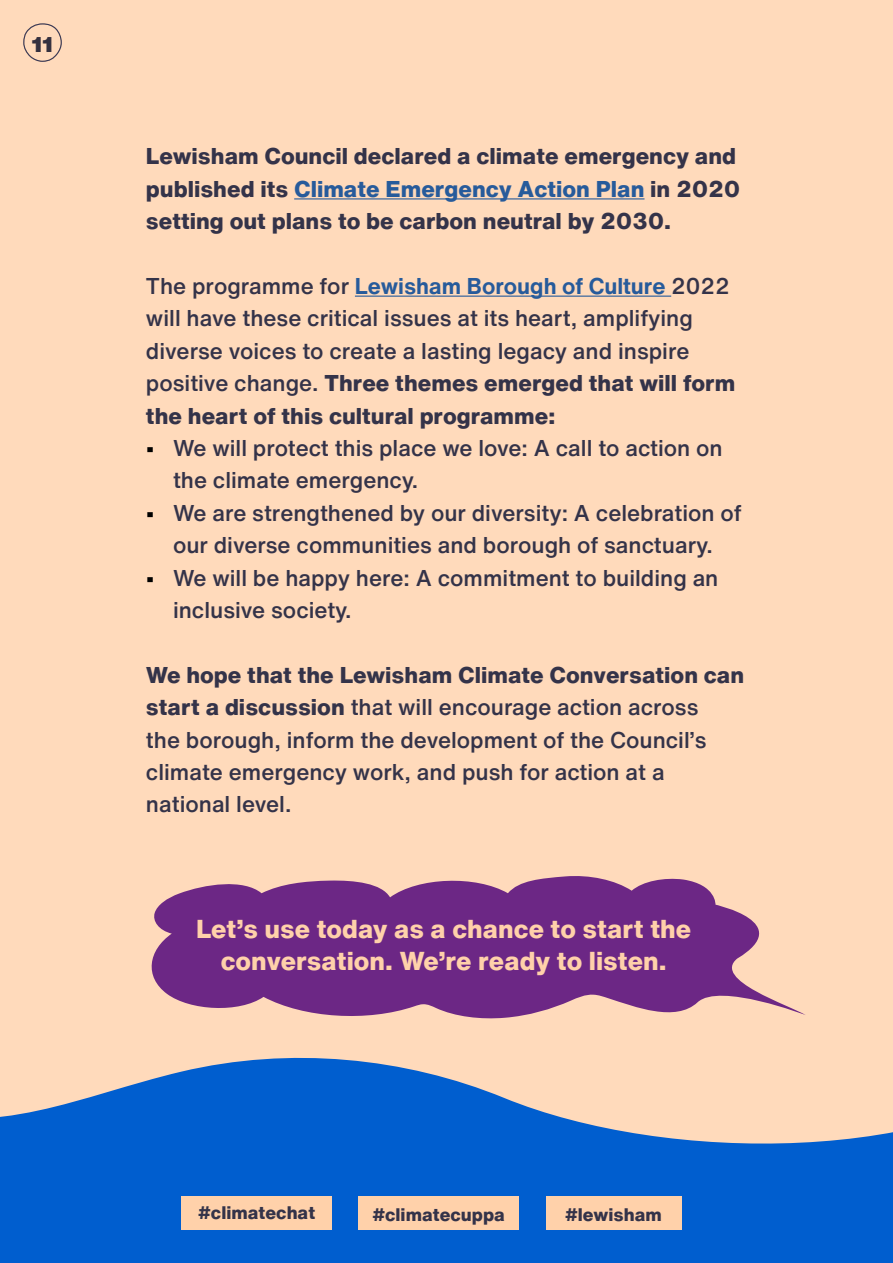
<style>
.page{position:relative;width:893px;height:1263px;background:#ffdabb}
.page>*{position:absolute;margin:0;border:0;box-sizing:border-box;transform-origin:0 0}
.t1{font:800 25.5px/32.4px "Helvetica Now Text";color:#ffd1aa;text-align:center}
.t2{font:500 22.5px/32.4px "Helvetica Now Text";color:#343349}
.t3{font:800 22.5px/32.4px "Helvetica Now Text";color:#343349}
.t4{font:900 21px "Helvetica Now Text";color:#34303f}
.t5{font:800 17.85px "Helvetica Now Text";color:#343349}
.s1{color:#275b9b}
.s2{font-weight:700;color:#275b9b}
.s3{font-weight:800}
.s4{color:#000}
</style>
<div class="page">
<svg style="left:0;top:1057px;width:893px;height:206px;fill:#005ecf"></svg>
<hr style="left:294px;top:198px;width:350px;height:1px;background:#275b9b">
<hr style="left:355px;top:296px;width:316px;height:1px;background:#275b9b">
<svg style="left:23px;top:23px;width:39px;height:39px"></svg>
<svg style="left:151px;top:876px;width:654px;height:143px;fill:#6c2785"></svg>
<div style="left:358px;top:1196px;width:161px;height:34px;background:#ffd1aa"></div>
<div style="left:546px;top:1196px;width:135px;height:34px;background:#ffd1aa"></div>
<div style="left:181px;top:1196px;width:151px;height:34px;background:#ffd1aa"></div>
<p class="t4" style="left:32px;top:29px;width:23px">11</p>
<p class="t3" style="left:146px;top:139px;width:595px">Lewisham Council declared a climate emergency and published its <span class="s1">Climate Emergency Action Plan</span> in 2020 setting out plans to be carbon neutral by 2030.</p>
<p class="t2" style="left:146px;top:269px;width:591px">The programme for <span class="s2">Lewisham Borough of Culture</span> 2022 will have these critical issues at its heart, amplifying diverse voices to create a lasting legacy and inspire positive change. <span class="s3">Three themes emerged that will form the heart of this cultural programme:</span></p>
<p class="t2" style="left:173px;top:431px;width:551px;text-indent:-27px"><span class="s4">•</span> We will protect this place we love: A call to action on the climate emergency.</p>
<p class="t2" style="left:146px;top:496px;width:597px;text-align:center"><span class="s4">•</span> We are strengthened by our diversity: A celebration of our diverse communities and borough of sanctuary.</p>
<p class="t2" style="left:173px;top:561px;width:547px;text-indent:-27px"><span class="s4">•</span> We will be happy here: A commitment to building an inclusive society.</p>
<p class="t2" style="left:146px;top:658px;width:600px"><span class="s3">We hope that the Lewisham Climate Conversation can start a discussion</span> that will encourage action across<br>the borough, inform the development of the Council’s climate emergency work, and push for action at a national level.</p>
<p class="t1" style="left:196px;top:912px;width:497px">Let’s use today as a chance to start the conversation. We’re ready to listen.</p>
<p class="t5" style="left:198px;top:1199px;width:119px">#climatechat</p>
<p class="t5" style="left:372px;top:1201px;width:134px">#climatecuppa</p>
<p class="t5" style="left:565px;top:1201px;width:98px">#lewisham</p>
</div>
